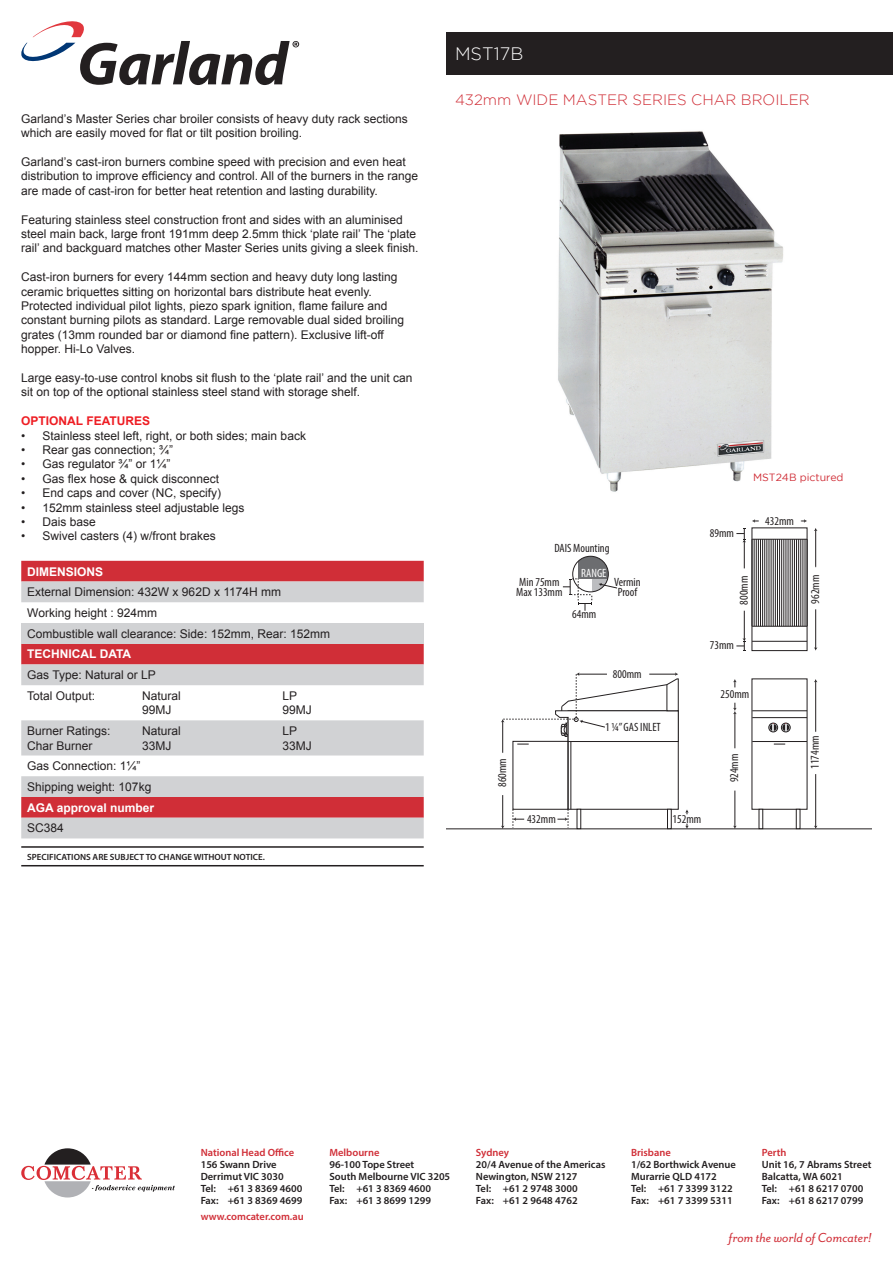
<style>
.page{position:relative;width:893px;height:1263px;background:#fff}
.page>*{position:absolute;margin:0;border:0;box-sizing:border-box;transform-origin:0 0}
.t1{font:300 18px "Gotham";color:#fff}
.t2{font:300 15px "Gotham";color:#d02e37}
.t3{font:italic 15px "Mr Eaves San OT";color:#d02e37}
.t4{font:12px/14.4px "Arial";color:#231f20}
.t5{font:condensed 12px/10.5px "Myriad Pro";color:#231f20}
.t6{font:700 12px "Arial";color:#fff}
.t7{font:700 12px "Arial";color:#ee1d23}
.t8{font:condensed 12px "Myriad Pro";color:#fff}
.t9{font:600 10.5px/12px "Myriad Pro";color:#231f20}
.t10{font:600 10.5px "Myriad Pro";color:#d02e37}
.t11{font:10.5px "Gotham";color:#d02e37}
.t12{font:600 9px "Myriad Pro";color:#231f20}
</style>
<div class="page">
<svg style="left:21px;top:1148px;width:154px;height:49px"></svg>
<img style="left:558px;top:131px;width:225px;height:361px">
<svg style="left:21px;top:21px;width:278px;height:64px"></svg>
<div style="left:446px;top:32px;width:447px;height:42px;background:#231f20"></div>
<hr style="left:446px;top:828px;width:426px;height:1px;background:#231f20">
<hr style="left:752px;top:539px;width:55px;height:1px;background:#231f20">
<hr style="left:752px;top:641px;width:55px;height:1px;background:#231f20">
<hr style="left:752px;top:626px;width:55px;height:1px;background:#231f20">
<svg style="left:814px;top:528px;width:3px;height:123px"></svg>
<svg style="left:814px;top:679px;width:3px;height:150px"></svg>
<svg style="left:733px;top:679px;width:4px;height:150px"></svg>
<svg style="left:685px;top:809px;width:4px;height:20px"></svg>
<svg style="left:752px;top:519px;width:55px;height:4px"></svg>
<svg style="left:736px;top:528px;width:10px;height:123px"></svg>
<div style="left:781px;top:723px;width:9px;height:9px;border:1px solid #231f20;border-radius:50%"></div>
<svg style="left:782px;top:724px;width:7px;height:7px"></svg>
<div style="left:769px;top:723px;width:9px;height:9px;border:1px solid #231f20;border-radius:50%"></div>
<svg style="left:770px;top:724px;width:7px;height:7px"></svg>
<div style="left:796px;top:809px;width:4px;height:20px;border:1px solid #231f20"></div>
<hr style="left:752px;top:710px;width:55px;height:1px;background:#231f20">
<hr style="left:752px;top:717px;width:55px;height:1px;background:#231f20">
<hr style="left:752px;top:741px;width:55px;height:1px;background:#231f20">
<hr style="left:752px;top:539px;width:1px;height:87px;background:#231f20">
<hr style="left:807px;top:539px;width:1px;height:87px;background:#231f20">
<hr style="left:754px;top:539px;width:1px;height:87px;background:#231f20">
<hr style="left:756px;top:539px;width:1px;height:87px;background:#231f20">
<hr style="left:758px;top:539px;width:1px;height:87px;background:#231f20">
<hr style="left:760px;top:539px;width:1px;height:87px;background:#231f20">
<hr style="left:762px;top:539px;width:1px;height:87px;background:#231f20">
<hr style="left:764px;top:539px;width:1px;height:87px;background:#231f20">
<hr style="left:767px;top:539px;width:1px;height:87px;background:#231f20">
<hr style="left:769px;top:539px;width:1px;height:87px;background:#231f20">
<hr style="left:771px;top:539px;width:1px;height:87px;background:#231f20">
<hr style="left:773px;top:539px;width:1px;height:87px;background:#231f20">
<hr style="left:775px;top:539px;width:1px;height:87px;background:#231f20">
<hr style="left:777px;top:539px;width:1px;height:87px;background:#231f20">
<hr style="left:779px;top:539px;width:1px;height:87px;background:#231f20">
<hr style="left:781px;top:539px;width:1px;height:87px;background:#231f20">
<hr style="left:783px;top:539px;width:1px;height:87px;background:#231f20">
<hr style="left:786px;top:539px;width:1px;height:87px;background:#231f20">
<hr style="left:788px;top:539px;width:1px;height:87px;background:#231f20">
<hr style="left:790px;top:539px;width:1px;height:87px;background:#231f20">
<hr style="left:792px;top:539px;width:1px;height:87px;background:#231f20">
<hr style="left:794px;top:539px;width:1px;height:87px;background:#231f20">
<hr style="left:796px;top:539px;width:1px;height:87px;background:#231f20">
<hr style="left:798px;top:539px;width:1px;height:87px;background:#231f20">
<hr style="left:800px;top:539px;width:1px;height:87px;background:#231f20">
<hr style="left:803px;top:539px;width:1px;height:87px;background:#231f20">
<hr style="left:805px;top:539px;width:1px;height:87px;background:#231f20">
<svg style="left:501px;top:672px;width:178px;height:157px"></svg>
<div style="left:578px;top:556px;width:30px;height:23px;background:#6c6d70"></div>
<svg style="left:592px;top:579px;width:16px;height:13px"></svg>
<div style="left:572px;top:556px;width:36px;height:36px;border:1px solid #231f20;border-radius:50%"></div>
<svg style="left:599px;top:583px;width:18px;height:5px"></svg>
<svg style="left:563px;top:578px;width:29px;height:33px"></svg>
<div style="left:21px;top:561px;width:403px;height:20px;background:#d02e37"></div>
<svg style="left:21px;top:581px;width:403px;height:257px;fill:#d1d2d4"></svg>
<div style="left:21px;top:623px;width:403px;height:21px;background:#d1d2d4"></div>
<hr style="left:21px;top:846px;width:403px;height:2px;background:#231f20">
<hr style="left:21px;top:865px;width:403px;height:1px;background:#231f20">
<p class="t4" style="left:21px;top:111px;width:388px">Garland’s Master Series char broiler consists of heavy duty rack sections which are easily moved for flat or tilt position broiling.</p>
<p class="t4" style="left:21px;top:155px;width:398px">Garland’s cast-iron burners combine speed with precision and even heat distribution to improve efficiency and control. All of the burners in the range are made of cast-iron for better heat retention and lasting durability.</p>
<p class="t4" style="left:21px;top:212px;width:399px">Featuring stainless steel construction front and sides with an aluminised steel main back, large front 191mm deep 2.5mm thick ‘plate rail’ The ‘plate rail’ and backguard matches other Master Series units giving a sleek finish.</p>
<p class="t4" style="left:21px;top:270px;width:384px">Cast-iron burners for every 144mm section and heavy duty long lasting ceramic briquettes sitting on horizontal bars distribute heat evenly.<br>Protected individual pilot lights, piezo spark ignition, flame failure and constant burning pilots as standard. Large removable dual sided broiling grates (13mm rounded bar or diamond fine pattern). Exclusive lift-off hopper. Hi-Lo Valves.</p>
<p class="t4" style="left:21px;top:371px;width:393px">Large easy-to-use control knobs sit flush to the ‘plate rail’ and the unit can sit on top of the optional stainless steel stand with storage shelf.</p>
<p class="t7" style="left:21px;top:413px;width:130px">OPTIONAL FEATURES</p>
<p class="t4" style="left:21px;top:428px;width:286px">• Stainless steel left, right, or both sides; main back</p>
<p class="t4" style="left:21px;top:443px;width:154px">• Rear gas connection; ¾”</p>
<p class="t4" style="left:21px;top:457px;width:151px">• Gas regulator ¾” or 1¼”</p>
<p class="t4" style="left:21px;top:471px;width:200px">• Gas flex hose &amp; quick disconnect</p>
<p class="t4" style="left:21px;top:486px;width:201px">• End caps and cover (NC, specify)</p>
<p class="t4" style="left:21px;top:500px;width:225px">• 152mm stainless steel adjustable legs</p>
<p class="t4" style="left:21px;top:515px;width:76px">• Dais base</p>
<p class="t4" style="left:21px;top:529px;width:196px">• Swivel casters (4) w/front brakes</p>
<p class="t6" style="left:27px;top:563px;width:78px">DIMENSIONS</p>
<p class="t4" style="left:27px;top:582px;width:304px;line-height:20.7px">External Dimension: 432W x 962D x 1174H mm<br>Working height : 924mm<br>Combustible wall clearance: Side: 152mm, Rear: 152mm</p>
<p class="t6" style="left:27px;top:646px;width:105px">TECHNICAL DATA</p>
<p class="t4" style="left:27px;top:665px;width:130px;line-height:20.7px">Gas Type: Natural or LP<br>Total Output:</p>
<p class="t4" style="left:142px;top:689px;width:40px">Natural</p>
<p class="t4" style="left:282px;top:689px;width:16px">LP</p>
<p class="t4" style="left:142px;top:703px;width:31px">99MJ</p>
<p class="t4" style="left:282px;top:703px;width:31px">99MJ</p>
<p class="t4" style="left:27px;top:724px;width:85px">Burner Ratings:</p>
<p class="t4" style="left:142px;top:724px;width:40px">Natural</p>
<p class="t4" style="left:282px;top:724px;width:16px">LP</p>
<p class="t4" style="left:27px;top:738px;width:67px">Char Burner</p>
<p class="t4" style="left:142px;top:738px;width:31px">33MJ</p>
<p class="t4" style="left:282px;top:738px;width:31px">33MJ</p>
<p class="t4" style="left:27px;top:756px;width:126px;line-height:20.7px">Gas Connection: 1¼”<br>Shipping weight: 107kg</p>
<p class="t6" style="left:27px;top:799px;width:128px">AGA approval number</p>
<p class="t4" style="left:27px;top:821px;width:38px">SC384</p>
<p class="t12" style="left:27px;top:851px;width:239px">SPECIFICATIONS ARE SUBJECT TO CHANGE WITHOUT NOTICE.</p>
<h1 class="t1" style="left:455px;top:44px;width:70px">MST17B</h1>
<p class="t2" style="left:455px;top:92px;width:356px">432mm WIDE MASTER SERIES CHAR BROILER</p>
<p class="t11" style="left:753px;top:471px;width:92px">MST24B pictured</p>
<p class="t5" style="left:554px;top:542px;width:57px">DAIS Mounting</p>
<p class="t5" style="left:516px;top:577px;width:48px">Min 75mm<br>Max 133mm</p>
<p class="t8" style="left:581px;top:565px;width:27px">RANGE</p>
<p class="t5" style="left:572px;top:608px;width:26px">64mm</p>
<p class="t5" style="left:614px;top:577px;width:28px">Vermin<br>Proof</p>
<p class="t5" style="left:497px;top:787px;width:30px;rotate:-90deg">860mm</p>
<p class="t5" style="left:613px;top:668px;width:30px">800mm</p>
<p class="t5" style="left:605px;top:721px;width:57px">1 ¼” GAS INLET</p>
<p class="t5" style="left:710px;top:528px;width:26px">89mm</p>
<p class="t5" style="left:765px;top:515px;width:30px">432mm</p>
<p class="t5" style="left:738px;top:604px;width:30px;rotate:-90deg">800mm</p>
<p class="t5" style="left:810px;top:604px;width:30px;rotate:-90deg">962mm</p>
<p class="t5" style="left:710px;top:639px;width:26px">73mm</p>
<p class="t5" style="left:720px;top:689px;width:30px">250mm</p>
<p class="t5" style="left:729px;top:782px;width:30px;rotate:-90deg">924mm</p>
<p class="t5" style="left:809px;top:769px;width:35px;rotate:-90deg">1174mm</p>
<p class="t5" style="left:527px;top:813px;width:30px">432mm</p>
<p class="t5" style="left:673px;top:813px;width:30px">152mm</p>
<p class="t10" style="left:201px;top:1146px;width:95px">National Head Office</p>
<p class="t9" style="left:201px;top:1158px;width:103px">156 Swann Drive<br>Derrimut VIC 3030<br>Tel: +61 3 8369 4600<br>Fax: +61 3 8369 4699</p>
<p class="t10" style="left:201px;top:1210px;width:105px">www.comcater.com.au</p>
<p class="t10" style="left:329px;top:1146px;width:52px">Melbourne</p>
<p class="t9" style="left:329px;top:1158px;width:122px">96-100 Tope Street<br>South Melbourne VIC 3205<br>Tel: +61 3 8369 4600<br>Fax: +61 3 8699 1299</p>
<p class="t10" style="left:476px;top:1146px;width:35px">Sydney</p>
<p class="t9" style="left:476px;top:1158px;width:131px">20/4 Avenue of the Americas<br>Newington, NSW 2127<br>Tel: +61 2 9748 3000<br>Fax: +61 2 9648 4762</p>
<p class="t10" style="left:631px;top:1146px;width:41px">Brisbane</p>
<p class="t9" style="left:631px;top:1158px;width:106px">1/62 Borthwick Avenue<br>Murarrie QLD 4172<br>Tel: +61 7 3399 3122<br>Fax: +61 7 3399 5311</p>
<p class="t10" style="left:762px;top:1146px;width:26px">Perth</p>
<p class="t9" style="left:762px;top:1158px;width:111px">Unit 16, 7 Abrams Street<br>Balcatta, WA 6021<br>Tel: +61 8 6217 0700<br>Fax: +61 8 6217 0799</p>
<p class="t3" style="left:729px;top:1229px;width:144px">from the world of Comcater!</p>
</div>
